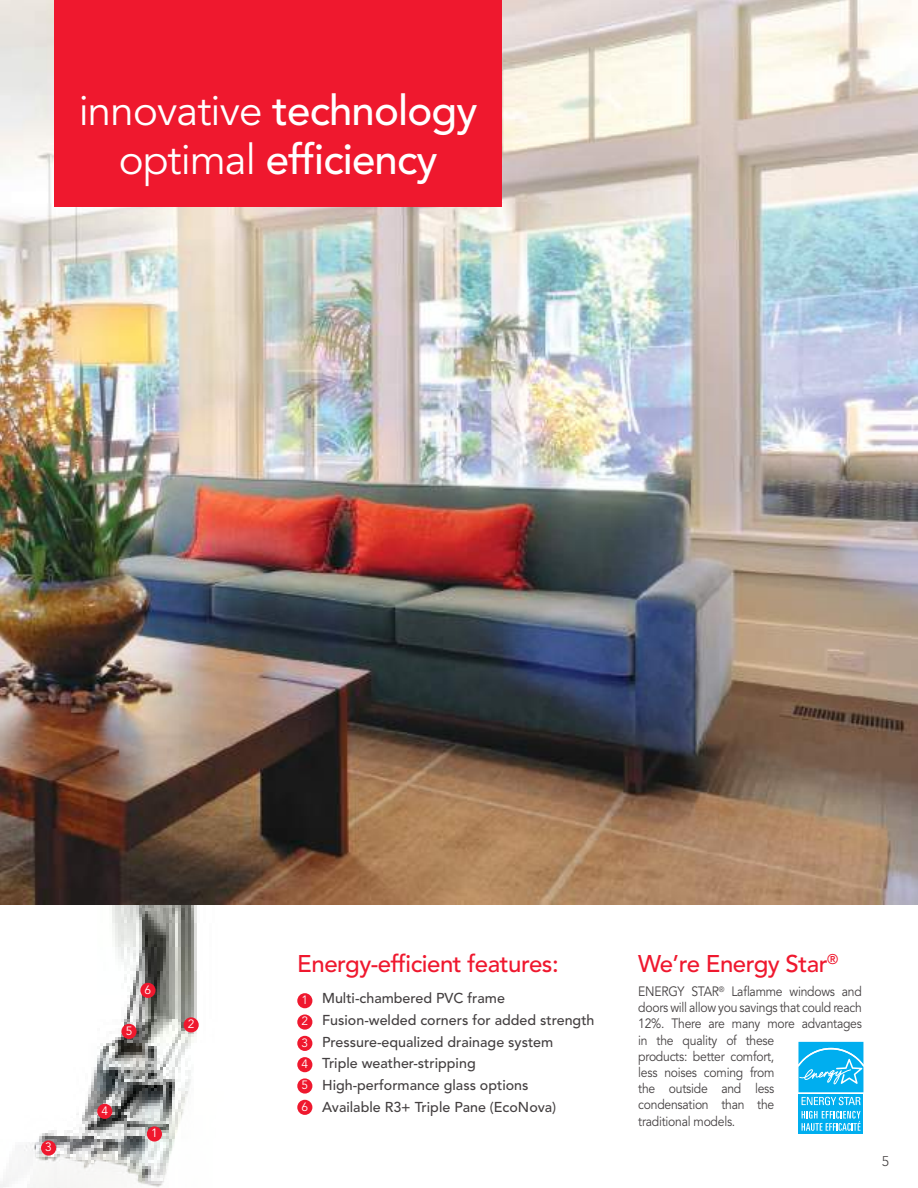
<style>
.page{position:relative;width:918px;height:1188px;background:#fff}
.page>*{position:absolute;margin:0;border:0;box-sizing:border-box;transform-origin:0 0}
.t1{font:500 42px/49.2px "Avenir LT Std";letter-spacing:-.02em;color:#fff;text-align:center}
.t2{font:500 24px "Avenir LT Std";letter-spacing:-.02em;color:#ef182e}
.t3{font:500 14.25px/21.8px "Avenir LT Std";color:#444041}
.t4{font:300 13.95px "Avenir LT Std";color:#444041}
.t5{font:13.5px/16.2px "Avenir LT Std";letter-spacing:-.02em;color:#444041;scale:.9 1}
.t6{font:12px/21.3px "Avenir LT Std";color:#fff;text-align:justify}
.s1{font-weight:400}
</style>
<div class="page">
<img style="left:0;top:904px;width:244px;height:284px">
<img style="left:0;top:0;width:918px;height:904px">
<div style="left:297px;top:993px;width:15px;height:15px;background:#ef182e;border-radius:50%"></div>
<div style="left:297px;top:1014px;width:15px;height:16px;background:#ef182e;border-radius:50%"></div>
<div style="left:297px;top:1036px;width:15px;height:15px;background:#ef182e;border-radius:50%"></div>
<div style="left:297px;top:1057px;width:15px;height:15px;background:#ef182e;border-radius:50%"></div>
<div style="left:297px;top:1078px;width:15px;height:16px;background:#ef182e;border-radius:50%"></div>
<div style="left:297px;top:1100px;width:15px;height:15px;background:#ef182e;border-radius:50%"></div>
<div style="left:55px;top:0;width:447px;height:207px;background:#ef182e"></div>
<div style="left:147px;top:1126px;width:15px;height:16px;background:#ef182e;border-radius:50%"></div>
<div style="left:184px;top:1017px;width:15px;height:15px;background:#ef182e;border-radius:50%"></div>
<div style="left:41px;top:1140px;width:15px;height:16px;background:#ef182e;border-radius:50%"></div>
<div style="left:97px;top:1104px;width:15px;height:15px;background:#ef182e;border-radius:50%"></div>
<div style="left:122px;top:1024px;width:15px;height:15px;background:#ef182e;border-radius:50%"></div>
<div style="left:140px;top:983px;width:16px;height:15px;background:#ef182e;border-radius:50%"></div>
<svg style="left:798px;top:1041px;width:66px;height:52px"></svg>
<div style="left:798px;top:1094px;width:65px;height:40px;background:#00aeef"></div>
<svg style="left:798px;top:1042px;width:65px;height:63px"></svg>
<svg style="left:802px;top:1111px;width:59px;height:20px"></svg>
<h1 class="t1" style="left:79px;top:87px;width:400px"><span class="s1">innovative</span> technology <span class="s1">optimal</span> efficiency</h1>
<p class="t6" style="left:45px;top:1137px;width:8px">3</p>
<p class="t6" style="left:126px;top:1020px;width:8px">5</p>
<p class="t6" style="left:145px;top:979px;width:8px">6</p>
<p class="t6" style="left:101px;top:1100px;width:8px">4</p>
<p class="t6" style="left:151px;top:1123px;width:8px">1</p>
<p class="t6" style="left:188px;top:1014px;width:8px">2</p>
<h2 class="t2" style="left:297px;top:949px;width:263px">Energy-efficient features:</h2>
<p class="t6" style="left:302px;top:990px;width:8px">1<br>2<br>3<br>4<br>5<br>6</p>
<p class="t3" style="left:322px;top:988px;width:274px">Multi-chambered PVC frame Fusion-welded corners for added strength Pressure-equalized drainage system<br>Triple weather-stripping High-performance glass options<br>Available R3+ Triple Pane (EcoNova)</p>
<h2 class="t2" style="left:638px;top:950px;width:202px">We’re Energy Star<sup>®</sup></h2>
<p class="t5" style="left:638px;top:984px;width:250px">ENERGY STAR<sup>®</sup> Laflamme windows and doors will allow you savings that could reach<br>12%. There are many more advantages in the quality of these<br>products: better comfort,<br>less noises coming from<br>the outside and less<br>condensation than the<br>traditional models.</p>
<p class="t4" style="left:882px;top:1153px;width:9px">5</p>
</div>
